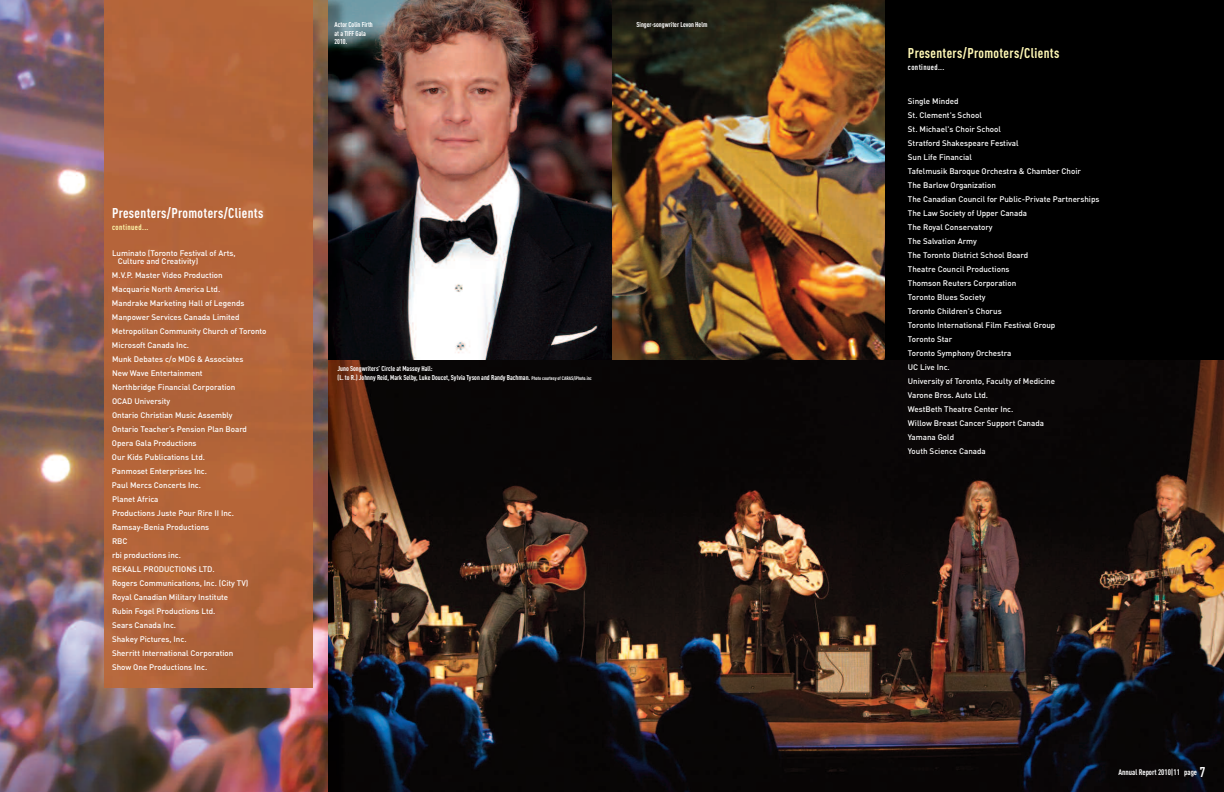
<style>
.page{position:relative;width:1224px;height:792px;background:#fff}
.page>*{position:absolute;margin:0;border:0;box-sizing:border-box;transform-origin:0 0}
.t1{font:700 14px "DIN Cond";letter-spacing:.025em;color:#fff}
.t2{font:700 14px "DIN Cond";letter-spacing:.025em;color:#fff9b6}
.t3{font:500 8px/14px "DIN";color:#fff}
.t4{font:700 8px "DIN Cond";color:#fff}
.t5{font:700 8px "DIN Cond";letter-spacing:.05em;color:#fff8ab}
.t6{font:700 8px "DIN Cond";letter-spacing:.05em;color:#fff}
.t7{font:700 7px/8.4px "DIN Cond";color:#fff}
.s1{font-size:5px}
.s2{font-size:14px}
</style>
<div class="page">
<div style="left:882px;top:0;width:342px;height:367px;background:#000"></div>
<img style="left:351px;top:0;width:261px;height:360px">
<img style="left:612px;top:0;width:273px;height:360px">
<img style="left:351px;top:360px;width:873px;height:432px">
<img style="left:328px;top:0;width:23px;height:360px">
<img style="left:328px;top:360px;width:23px;height:432px">
<img style="left:0;top:0;width:328px;height:792px">
<img style="left:105px;top:688px;width:208px;height:1px">
<img style="left:105px;top:0;width:208px;height:688px">
<h1 class="t1" style="left:112px;top:208px;width:153px">Presenters/Promoters/Clients</h1>
<p class="t5" style="left:112px;top:224px;width:38px">continued...</p>
<p class="t3" style="left:118px;top:249px;width:119px;line-height:8px;text-indent:-6px">Luminato (Toronto Festival of Arts,<br>Culture and Creativity)</p>
<p class="t3" style="left:112px;top:268px;width:156px">M.V.P. Master Video Production<br>Macquarie North America Ltd.<br>Mandrake Marketing Hall of Legends<br>Manpower Services Canada Limited<br>Metropolitan Community Church of Toronto<br>Microsoft Canada Inc.<br>Munk Debates c/o MDG &amp; Associates<br>New Wave Entertainment<br>Northbridge Financial Corporation<br>OCAD University<br>Ontario Christian Music Assembly<br>Ontario Teacher’s Pension Plan Board<br>Opera Gala Productions<br>Our Kids Publications Ltd.<br>Panmoset Enterprises Inc.<br>Paul Mercs Concerts Inc.<br>Planet Africa<br>Productions Juste Pour Rire II Inc.<br>Ramsay-Benia Productions<br>RBC<br>rbi productions inc.<br>REKALL PRODUCTIONS LTD.<br>Rogers Communications, Inc. (City TV)<br>Royal Canadian Military Institute<br>Rubin Fogel Productions Ltd.<br>Sears Canada Inc.<br>Shakey Pictures, Inc.<br>Sherritt International Corporation<br>Show One Productions Inc.</p>
<p class="t7" style="left:335px;top:21px;width:40px">Actor Colin Firth</p>
<p class="t7" style="left:637px;top:21px;width:73px">Singer-songwriter Levon Helm</p>
<p class="t7" style="left:335px;top:30px;width:33px">at a TIFF Gala<br>2010.</p>
<p class="t7" style="left:337px;top:365px;width:256px">Juno Songwriters’ Circle at Massey Hall:<br>(L. to R.) Johnny Reid, Mark Selby, Luke Doucet, Sylvia Tyson and Randy Bachman. <span class="s1">Photo courtesy of CARAS/iPhoto.inc</span></p>
<h1 class="t2" style="left:908px;top:48px;width:153px">Presenters/Promoters/Clients</h1>
<p class="t6" style="left:908px;top:65px;width:38px">continued...</p>
<p class="t3" style="left:908px;top:94px;width:193px">Single Minded<br>St. Clement's School<br>St. Michael's Choir School<br>Stratford Shakespeare Festival<br>Sun Life Financial<br>Tafelmusik Baroque Orchestra &amp; Chamber Choir<br>The Barlow Organization<br>The Canadian Council for Public-Private Partnerships<br>The Law Society of Upper Canada<br>The Royal Conservatory<br>The Salvation Army<br>The Toronto District School Board<br>Theatre Council Productions<br>Thomson Reuters Corporation<br>Toronto Blues Society<br>Toronto Children's Chorus<br>Toronto International Film Festival Group<br>Toronto Star<br>Toronto Symphony Orchestra<br>UC Live Inc.<br>University of Toronto, Faculty of Medicine<br>Varone Bros. Auto Ltd.<br>WestBeth Theatre Center Inc.<br>Willow Breast Cancer Support Canada<br>Yamana Gold<br>Youth Science Canada</p>
<p class="t4" style="left:1119px;top:769px;width:89px">Annual Report 2010|11 page <span class="s2">7</span></p>
</div>
